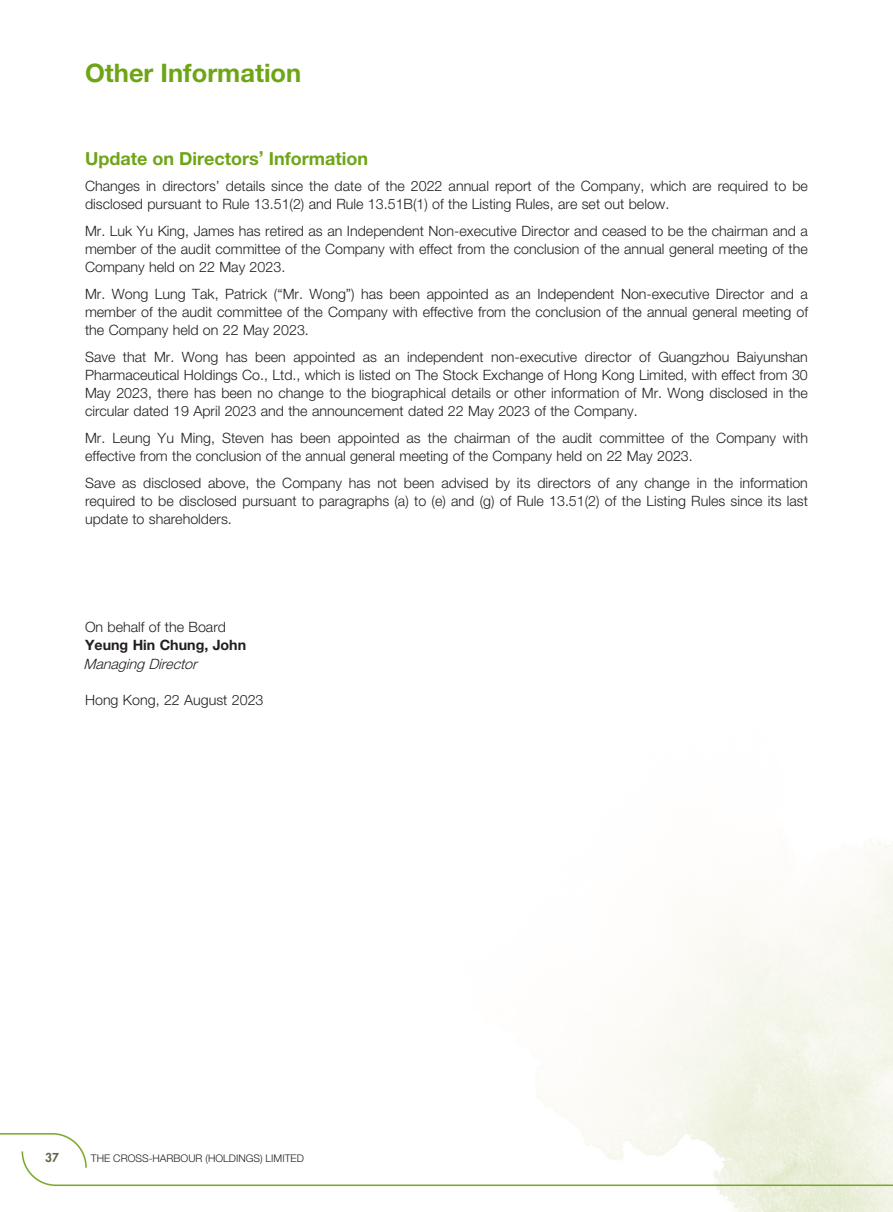
<style>
.page{position:relative;width:893px;height:1212px;background:#fff}
.page>*{position:absolute;margin:0;border:0;box-sizing:border-box;transform-origin:0 0}
.t1{font:700 25.5px "Helvetica Neue LT Std";color:#6ea516}
._3__標題{font:700 18px "Helvetica Neue LT Std";color:#6ea516}
._1__內文{font:300 14.25px/18px "Helvetica Neue LT Std";color:#231f20;text-align:justify}
._1__內文-2{font:700 14.25px "Helvetica Neue LT Std";color:#231f20}
._1__內文-3{font:italic 300 14.25px "Helvetica Neue LT Std";color:#231f20}
.t2{font:800 12px "Futura Std";color:#5d6847}
.t3{font:300 10.5px "Helvetica Neue LT Std";color:#231f20}
</style>
<div class="page">
<img style="left:0;top:839px;width:892px;height:373px">
<h1 class="t1" style="left:85px;top:57px;width:218px">Other Information</h1>
<p class="_3__標題" style="left:85px;top:147px;width:284px">Update on Directors’ Information</p>
<p class="_1__內文" style="left:85px;top:177px;width:724px">Changes in directors’ details since the date of the 2022 annual report of the Company, which are required to be disclosed pursuant to Rule 13.51(2) and Rule 13.51B(1) of the Listing Rules, are set out below.</p>
<p class="_1__內文" style="left:85px;top:222px;width:724px">Mr. Luk Yu King, James has retired as an Independent Non-executive Director and ceased to be the chairman and a member of the audit committee of the Company with effect from the conclusion of the annual general meeting of the Company held on 22 May 2023.</p>
<p class="_1__內文" style="left:85px;top:285px;width:724px">Mr. Wong Lung Tak, Patrick (“Mr. Wong”) has been appointed as an Independent Non-executive Director and a member of the audit committee of the Company with effective from the conclusion of the annual general meeting of the Company held on 22 May 2023.</p>
<p class="_1__內文" style="left:85px;top:348px;width:724px">Save that Mr. Wong has been appointed as an independent non-executive director of Guangzhou Baiyunshan Pharmaceutical Holdings Co., Ltd., which is listed on The Stock Exchange of Hong Kong Limited, with effect from 30<br>May 2023, there has been no change to the biographical details or other information of Mr. Wong disclosed in the circular dated 19 April 2023 and the announcement dated 22 May 2023 of the Company.</p>
<p class="_1__內文" style="left:85px;top:429px;width:724px">Mr. Leung Yu Ming, Steven has been appointed as the chairman of the audit committee of the Company with effective from the conclusion of the annual general meeting of the Company held on 22 May 2023.</p>
<p class="_1__內文" style="left:85px;top:474px;width:724px">Save as disclosed above, the Company has not been advised by its directors of any change in the information required to be disclosed pursuant to paragraphs (a) to (e) and (g) of Rule 13.51(2) of the Listing Rules since its last update to shareholders.</p>
<p class="_1__內文" style="left:85px;top:618px;width:142px">On behalf of the Board</p>
<p class="_1__內文-2" style="left:85px;top:637px;width:163px">Yeung Hin Chung, John</p>
<p class="_1__內文-3" style="left:84px;top:655px;width:119px">ManagingDirector</p>
<p class="_1__內文" style="left:85px;top:690px;width:180px">Hong Kong, 22 August 2023</p>
<p class="t2" style="left:45px;top:1150px;width:15px">37</p>
<p class="t3" style="left:91px;top:1151px;width:214px">THE CROSS-HARBOUR (HOLDINGS) LIMITED</p>
</div>
